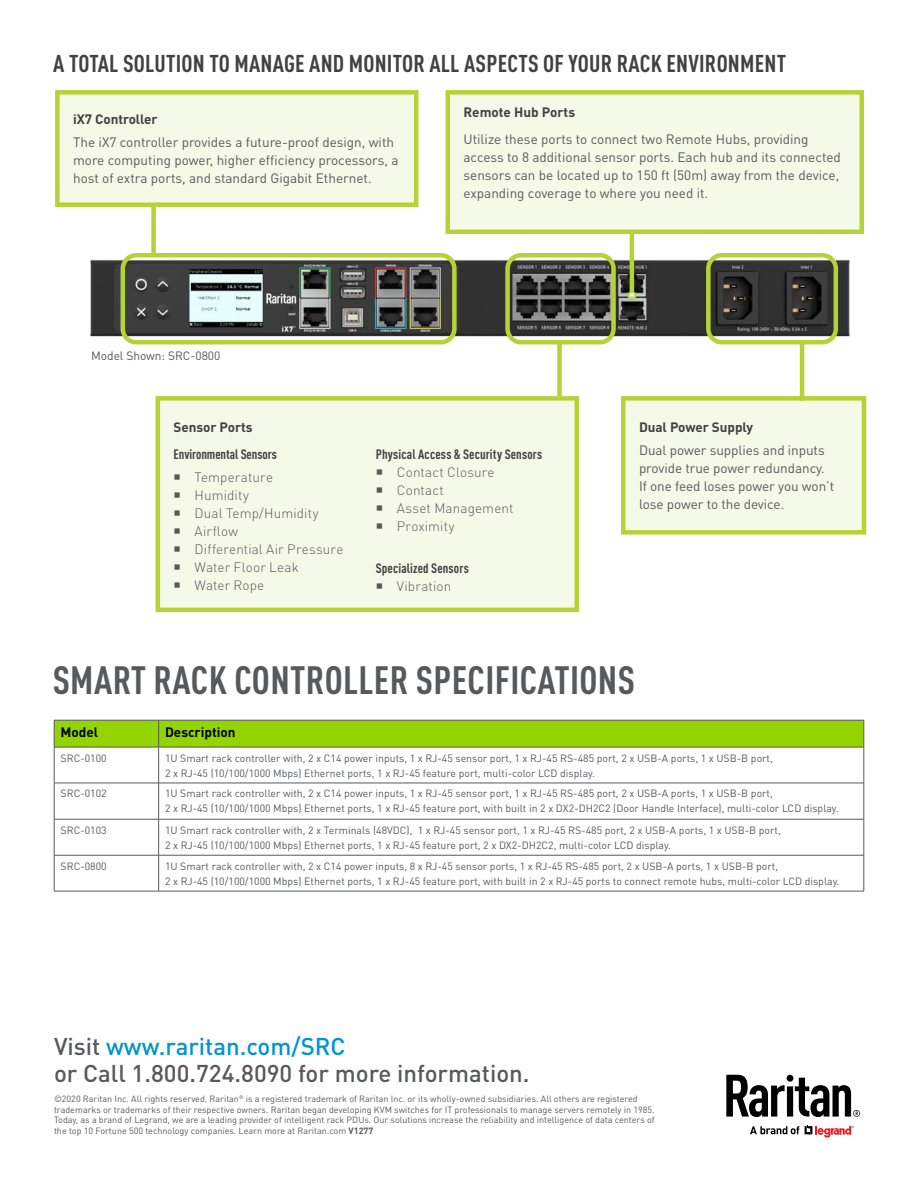
<style>
.page{position:relative;width:918px;height:1188px;background:#fff}
.page>*{position:absolute;margin:0;border:0;box-sizing:border-box;transform-origin:0 0}
.t1{font:700 condensed 39px "DIN Pro";letter-spacing:.01em;color:#58595b}
.t2{font:500 24px/27px "DIN Pro";color:#58595b}
.t3{font:700 condensed 24px "DIN Pro";letter-spacing:.01em;color:#414042}
.t4{font:13.5px/18px "DIN Pro";color:#58595b}
.t5{font:300 13.5px/18px "DIN Pro";letter-spacing:.01em;color:#58595b}
.t6{font:700 condensed 13.5px "DIN Pro";letter-spacing:.01em;color:#414042}
.t7{font:700 13.5px "DIN Pro";letter-spacing:-.005em;color:#414042}
.t8{font:700 13.5px "DIN Pro";color:#000}
.t9{font:12px "DIN Pro";letter-spacing:-.005em;color:#58595b}
.t10{font:10.5px/15px "DIN Pro";color:#58595b}
.t11{font:9px/10.5px "DIN Pro";color:#58595b}
.s1{color:#0194d3}
.s2{font-weight:700}
</style>
<div class="page">
<div style="left:151px;top:191px;width:5px;height:64px;background:#b5d336"></div>
<svg style="left:805px;top:1125px;width:49px;height:13px"></svg>
<svg style="left:750px;top:1126px;width:49px;height:8px"></svg>
<svg style="left:726px;top:1075px;width:134px;height:42px"></svg>
<hr style="left:54px;top:747px;width:1px;height:36px;background:#58595b">
<hr style="left:158px;top:747px;width:1px;height:36px;background:#58595b">
<hr style="left:864px;top:747px;width:1px;height:36px;background:#58595b">
<hr style="left:159px;top:783px;width:705px;height:1px;background:#58595b">
<hr style="left:864px;top:783px;width:1px;height:36px;background:#58595b">
<hr style="left:864px;top:819px;width:1px;height:36px;background:#58595b">
<hr style="left:864px;top:855px;width:1px;height:36px;background:#58595b">
<hr style="left:159px;top:819px;width:705px;height:1px;background:#58595b">
<hr style="left:159px;top:855px;width:705px;height:1px;background:#58595b">
<hr style="left:159px;top:891px;width:705px;height:1px;background:#58595b">
<hr style="left:54px;top:783px;width:105px;height:1px;background:#58595b">
<hr style="left:54px;top:783px;width:1px;height:36px;background:#58595b">
<hr style="left:158px;top:783px;width:1px;height:36px;background:#58595b">
<hr style="left:54px;top:819px;width:105px;height:1px;background:#58595b">
<hr style="left:54px;top:819px;width:1px;height:36px;background:#58595b">
<hr style="left:158px;top:819px;width:1px;height:36px;background:#58595b">
<hr style="left:54px;top:855px;width:105px;height:1px;background:#58595b">
<hr style="left:54px;top:855px;width:1px;height:36px;background:#58595b">
<hr style="left:158px;top:855px;width:1px;height:36px;background:#58595b">
<hr style="left:54px;top:891px;width:105px;height:1px;background:#58595b">
<svg style="left:54px;top:720px;width:811px;height:27px;background:#90cf04"></svg>
<hr style="left:54px;top:747px;width:105px;height:1px;background:#58595b">
<hr style="left:159px;top:747px;width:705px;height:1px;background:#58595b">
<div style="left:557px;top:344px;width:5px;height:52px;background:#b5d336"></div>
<img style="left:90px;top:248px;width:760px;height:88px">
<div style="left:57px;top:92px;width:359px;height:113px;background:#f5f9e8"></div>
<div style="left:55px;top:90px;width:363px;height:117px;border:4px solid #b5d336"></div>
<div style="left:158px;top:398px;width:419px;height:212px;background:#f5f9e8"></div>
<div style="left:156px;top:396px;width:423px;height:216px;border:4px solid #b5d336"></div>
<div style="left:448px;top:92px;width:414px;height:140px;background:#f5f9e8"></div>
<div style="left:446px;top:90px;width:418px;height:144px;border:4px solid #b5d336"></div>
<div style="left:623px;top:398px;width:241px;height:134px;background:#f5f9e8"></div>
<div style="left:621px;top:396px;width:245px;height:139px;border:4px solid #b5d336"></div>
<div style="left:121px;top:253px;width:336px;height:91px;border:4px solid #b5d336;border-radius:14px"></div>
<div style="left:505px;top:253px;width:111px;height:91px;border:4px solid #b5d336;border-radius:14px"></div>
<div style="left:706px;top:253px;width:132px;height:91px;border:4px solid #b5d336;border-radius:14px"></div>
<hr style="left:630px;top:234px;width:4px;height:58px;background:#b5d336">
<div style="left:627px;top:291px;width:9px;height:9px;border:2px solid #b5d336;border-radius:50%"></div>
<hr style="left:800px;top:342px;width:4px;height:59px;background:#b5d336">
<h2 class="t3" style="left:53px;top:49px;width:734px">A TOTAL SOLUTION TO MANAGE AND MONITOR ALL ASPECTS OF YOUR RACK ENVIRONMENT</h2>
<p class="t7" style="left:73px;top:110px;width:86px">iX7 Controller</p>
<p class="t4" style="left:73px;top:133px;width:327px">The iX7 controller provides a future-proof design, with more computing power, higher efficiency processors, a host of extra ports, and standard Gigabit Ethernet.</p>
<p class="t9" style="left:91px;top:348px;width:131px">Model Shown: SRC-0800</p>
<p class="t7" style="left:464px;top:103px;width:113px">Remote Hub Ports</p>
<p class="t4" style="left:464px;top:130px;width:379px">Utilize these ports to connect two Remote Hubs, providing access to 8 additional sensor ports. Each hub and its connected sensors can be located up to 150 ft (50m) away from the device, expanding coverage to where you need it.</p>
<p class="t7" style="left:174px;top:418px;width:81px">Sensor Ports</p>
<p class="t6" style="left:174px;top:446px;width:105px">Environmental Sensors</p>
<p class="t5" style="left:195px;top:468px;width:150px">Temperature<br>Humidity<br>Dual Temp/Humidity<br>Airflow<br>Differential Air Pressure<br>Water Floor Leak<br>Water Rope</p>
<p class="t6" style="left:376px;top:446px;width:168px">Physical Access &amp; Security Sensors</p>
<p class="t5" style="left:397px;top:462px;width:118px">Contact Closure<br>Contact<br>Asset Management<br>Proximity</p>
<p class="t6" style="left:376px;top:560px;width:95px">Specialized Sensors</p>
<p class="t5" style="left:397px;top:576px;width:56px">Vibration</p>
<p class="t7" style="left:639px;top:418px;width:116px">Dual Power Supply</p>
<p class="t4" style="left:639px;top:441px;width:197px">Dual power supplies and inputs provide true power redundancy.<br>If one feed loses power you won’t lose power to the device.</p>
<h1 class="t1" style="left:53px;top:657px;width:584px">SMART RACK CONTROLLER SPECIFICATIONS</h1>
<p class="t8" style="left:61px;top:723px;width:39px">Model</p>
<p class="t8" style="left:165px;top:723px;width:72px">Description</p>
<p class="t10" style="left:61px;top:750px;width:48px">SRC-0100</p>
<p class="t10" style="left:165px;top:750px;width:609px">1U Smart rack controller with, 2 x C14 power inputs, 1 x RJ-45 sensor port, 1 x RJ-45 RS-485 port, 2 x USB-A ports, 1 x USB-B port,<br>2 x RJ-45 (10/100/1000 Mbps) Ethernet ports, 1 x RJ-45 feature port, multi-color LCD display.</p>
<p class="t10" style="left:61px;top:786px;width:48px">SRC-0102</p>
<p class="t10" style="left:165px;top:786px;width:675px">1U Smart rack controller with, 2 x C14 power inputs, 1 x RJ-45 sensor port, 1 x RJ-45 RS-485 port, 2 x USB-A ports, 1 x USB-B port,<br>2 x RJ-45 (10/100/1000 Mbps) Ethernet ports, 1 x RJ-45 feature port, with built in 2 x DX2-DH2C2 (Door Handle Interface), multi-color LCD display.</p>
<p class="t10" style="left:61px;top:822px;width:48px">SRC-0103</p>
<p class="t10" style="left:165px;top:822px;width:617px">1U Smart rack controller with, 2 x Terminals (48VDC), 1 x RJ-45 sensor port, 1 x RJ-45 RS-485 port, 2 x USB-A ports, 1 x USB-B port,<br>2 x RJ-45 (10/100/1000 Mbps) Ethernet ports, 1 x RJ-45 feature port, 2 x DX2-DH2C2, multi-color LCD display.</p>
<p class="t10" style="left:61px;top:858px;width:48px">SRC-0800</p>
<p class="t10" style="left:165px;top:858px;width:676px">1U Smart rack controller with, 2 x C14 power inputs, 8 x RJ-45 sensor ports, 1 x RJ-45 RS-485 port, 2 x USB-A ports, 1 x USB-B port,<br>2 x RJ-45 (10/100/1000 Mbps) Ethernet ports, 1 x RJ-45 feature port, with built in 2 x RJ-45 ports to connect remote hubs, multi-color LCD display.</p>
<h2 class="t2" style="left:54px;top:1032px;width:477px">Visit <span class="s1">www.raritan.com/SRC<br></span>or Call 1.800.724.8090 for more information.</h2>
<p class="t11" style="left:54px;top:1094px;width:602px">©2020 Raritan Inc. All rights reserved. Raritan<sup>®</sup> is a registered trademark of Raritan Inc. or its wholly-owned subsidiaries. All others are registered trademarks or trademarks of their respective owners. Raritan began developing KVM switches for IT professionals to manage servers remotely in 1985.<br>Today, as a brand of Legrand, we are a leading provider of intelligent rack PDUs. Our solutions increase the reliability and intelligence of data centers of the top 10 Fortune 500 technology companies. Learn more at Raritan.com <span class="s2">V1277</span></p>
</div>
